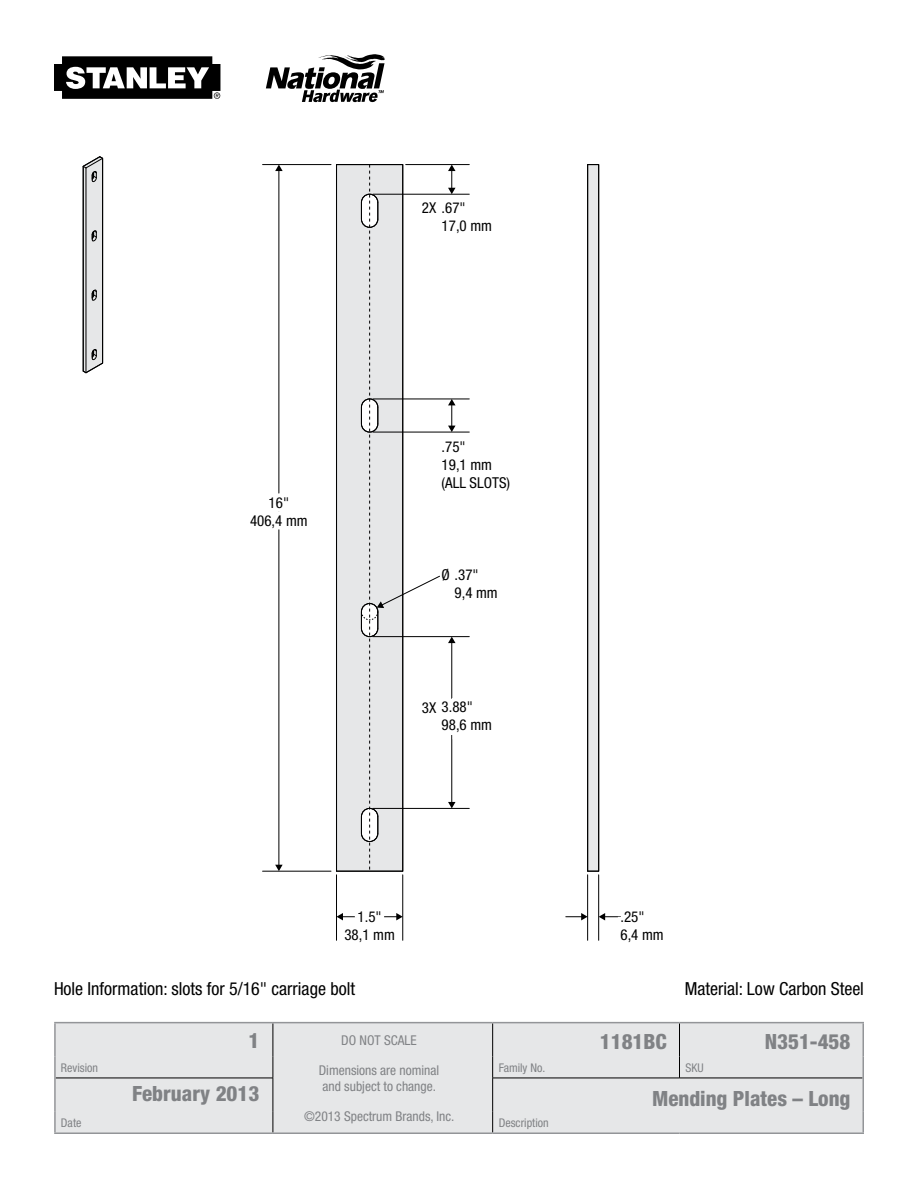
<style>
.page{position:relative;width:918px;height:1188px;background:#fff}
.page>*{position:absolute;margin:0;border:0;box-sizing:border-box;transform-origin:0 0}
.t1{font:800 condensed 21px "Helvetica Neue";color:#808285}
.t2{font:condensed 18px "Helvetica Neue";color:#000}
.t3{font:condensed 15px/18px "Helvetica Neue";color:#000}
.t4{font:condensed 13.5px/16.2px "Helvetica Neue";color:#808285}
.t5{font:condensed 12px "Helvetica Neue";color:#808285}
</style>
<div class="page">
<svg style="left:54px;top:56px;width:166px;height:43px"></svg>
<svg style="left:266px;top:54px;width:119px;height:49px"></svg>
<div style="left:56px;top:1023px;width:806px;height:109px;background:#e6e7e8"></div>
<hr style="left:273px;top:1023px;width:1px;height:33px;background:#000">
<hr style="left:492px;top:1023px;width:1px;height:33px;background:#000">
<hr style="left:679px;top:1023px;width:1px;height:33px;background:#000">
<svg style="left:273px;top:1056px;width:1px;height:22px"></svg>
<svg style="left:492px;top:1056px;width:1px;height:22px"></svg>
<svg style="left:679px;top:1056px;width:1px;height:22px"></svg>
<hr style="left:56px;top:1078px;width:217px;height:1px;background:#000">
<hr style="left:273px;top:1078px;width:1px;height:34px;background:#000">
<hr style="left:492px;top:1078px;width:188px;height:1px;background:#000">
<hr style="left:492px;top:1078px;width:1px;height:34px;background:#000">
<hr style="left:680px;top:1078px;width:183px;height:1px;background:#000">
<svg style="left:273px;top:1112px;width:1px;height:20px"></svg>
<svg style="left:492px;top:1112px;width:1px;height:20px"></svg>
<hr style="left:54px;top:1022px;width:219px;height:1px;background:#939598">
<hr style="left:54px;top:1023px;width:2px;height:33px;background:#939598">
<hr style="left:54px;top:1056px;width:2px;height:22px;background:#939598">
<hr style="left:273px;top:1022px;width:220px;height:1px;background:#939598">
<hr style="left:273px;top:1132px;width:220px;height:2px;background:#939598">
<hr style="left:493px;top:1022px;width:187px;height:1px;background:#939598">
<hr style="left:680px;top:1022px;width:184px;height:1px;background:#939598">
<hr style="left:862px;top:1023px;width:2px;height:33px;background:#939598">
<hr style="left:862px;top:1056px;width:2px;height:22px;background:#939598">
<hr style="left:54px;top:1078px;width:2px;height:34px;background:#939598">
<hr style="left:862px;top:1078px;width:2px;height:34px;background:#939598">
<hr style="left:54px;top:1112px;width:2px;height:20px;background:#939598">
<hr style="left:54px;top:1132px;width:219px;height:2px;background:#939598">
<hr style="left:862px;top:1112px;width:2px;height:20px;background:#939598">
<hr style="left:493px;top:1132px;width:187px;height:2px;background:#939598">
<hr style="left:680px;top:1132px;width:184px;height:2px;background:#939598">
<hr style="left:587px;top:875px;width:1px;height:65px;background:#000">
<hr style="left:598px;top:875px;width:1px;height:65px;background:#000">
<svg style="left:566px;top:913px;width:22px;height:7px"></svg>
<div style="left:588px;top:165px;width:11px;height:706px;background:#e6e7e8"></div>
<hr style="left:598px;top:165px;width:1px;height:706px;background:#000">
<hr style="left:587px;top:165px;width:1px;height:706px;background:#000">
<div style="left:336px;top:164px;width:68px;height:708px;background:#e6e7e8"></div>
<hr style="left:337px;top:871px;width:66px;height:1px;background:#000">
<hr style="left:336px;top:165px;width:1px;height:706px;background:#000">
<hr style="left:337px;top:164px;width:66px;height:1px;background:#000">
<hr style="left:263px;top:164px;width:68px;height:1px;background:#000">
<hr style="left:263px;top:871px;width:68px;height:1px;background:#000">
<hr style="left:279px;top:170px;width:1px;height:696px;background:#000">
<svg style="left:275px;top:165px;width:8px;height:6px"></svg>
<svg style="left:275px;top:865px;width:8px;height:6px"></svg>
<hr style="left:336px;top:875px;width:1px;height:65px;background:#000">
<hr style="left:402px;top:875px;width:1px;height:65px;background:#000">
<hr style="left:406px;top:164px;width:63px;height:1px;background:#000">
<svg style="left:336px;top:904px;width:67px;height:37px"></svg>
<svg style="left:599px;top:904px;width:22px;height:37px"></svg>
<svg style="left:82px;top:156px;width:22px;height:218px;background:#b9baba"></svg>
<svg style="left:278px;top:490px;width:2px;height:64px"></svg>
<svg style="left:361px;top:165px;width:109px;height:706px"></svg>
<p class="t3" style="left:442px;top:199px;width:52px;text-indent:-20px">2X .67"<br>17,0 mm</p>
<p class="t3" style="left:250px;top:493px;width:59px;text-align:center">16"<br>406,4 mm</p>
<p class="t3" style="left:442px;top:437px;width:70px">.75"<br>19,1 mm (ALL SLOTS)</p>
<p class="t3" style="left:455px;top:566px;width:45px;text-indent:-13px">Ø .37"<br>9,4 mm</p>
<p class="t3" style="left:442px;top:698px;width:52px;text-indent:-20px">3X 3.88"<br>98,6 mm</p>
<p class="t3" style="left:344px;top:908px;width:52px;text-align:center">1.5"<br>38,1 mm</p>
<p class="t3" style="left:621px;top:908px;width:45px">.25"<br>6,4 mm</p>
<p class="t2" style="left:54px;top:978px;width:303px">Hole Information: slots for 5/16" carriage bolt</p>
<p class="t2" style="left:685px;top:978px;width:181px">Material: Low Carbon Steel</p>
<h1 class="t1" style="left:248px;top:1028px;width:12px">1</h1>
<p class="t4" style="left:341px;top:1033px;width:77px">DO NOT SCALE</p>
<p class="t4" style="left:319px;top:1062px;width:122px">Dimensions are nominal and subject to change.</p>
<p class="t4" style="left:304px;top:1108px;width:152px">©2013 Spectrum Brands, Inc.</p>
<h1 class="t1" style="left:600px;top:1029px;width:69px">1181BC</h1>
<h1 class="t1" style="left:765px;top:1029px;width:87px">N351-458</h1>
<p class="t5" style="left:61px;top:1061px;width:39px">Revision</p>
<p class="t5" style="left:499px;top:1061px;width:48px">Family No.</p>
<p class="t5" style="left:686px;top:1061px;width:20px">SKU</p>
<h1 class="t1" style="left:132px;top:1080px;width:129px">February 2013</h1>
<p class="t5" style="left:61px;top:1116px;width:22px">Date</p>
<p class="t5" style="left:499px;top:1116px;width:51px">Description</p>
<h1 class="t1" style="left:652px;top:1085px;width:200px">Mending Plates – Long</h1>
</div>
